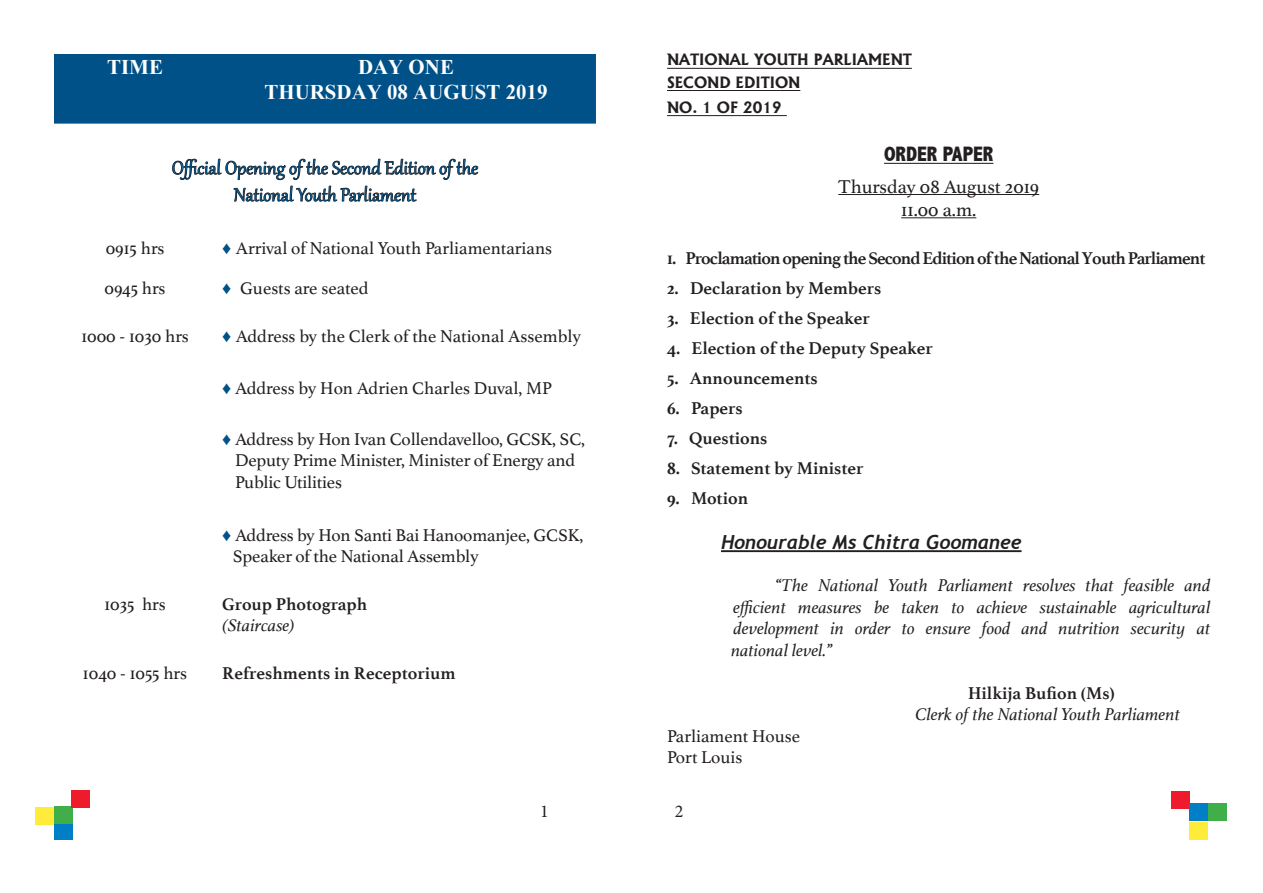
<style>
.page{position:relative;width:1263px;height:893px;background:#fff}
.page>*{position:absolute;margin:0;border:0;box-sizing:border-box;transform-origin:0 0}
.t1{font:22.35px/26.8px "Gabriola";color:#005188;text-align:center}
.t2{font:700 20.85px "Times New Roman";color:#fff}
.t3{font:800 condensed 20.85px "Abadi";color:#231f20}
.t4{font:19.35px "Athelas";color:#231f20}
.t5{font:italic 700 19.35px "Trebuchet";color:#231f20}
.t6{font:18px/21.5px "Athelas";letter-spacing:-.01em;color:#231f20}
.t7{font:italic 18px/21.6px "Athelas";color:#231f20;text-align:justify}
.t8{font:700 18px "Athelas";color:#231f20}
.t9{font:700 18px "Athelas";letter-spacing:-.05em;color:#231f20}
.t10{font:18px "Minion Pro";color:#231f20}
.t11{font:700 15px "Albertus";color:#231f20}
.s1{font-family:"Times New Roman";color:#005188}
</style>
<div class="page">
<div style="left:54px;top:54px;width:542px;height:70px;background:#005188"></div>
<svg style="left:172px;top:158px;width:307px;height:44px"></svg>
<div style="left:54px;top:823px;width:18px;height:17px;background:#007fc6"></div>
<hr style="left:667px;top:68px;width:245px;height:1px;background:#231f20">
<hr style="left:667px;top:90px;width:133px;height:1px;background:#231f20">
<hr style="left:667px;top:115px;width:120px;height:1px;background:#231f20">
<hr style="left:884px;top:163px;width:109px;height:1px;background:#231f20">
<hr style="left:838px;top:194px;width:201px;height:1px;background:#231f20">
<hr style="left:901px;top:217px;width:75px;height:1px;background:#231f20">
<hr style="left:721px;top:550px;width:300px;height:2px;background:#231f20">
<div style="left:36px;top:807px;width:18px;height:17px;background:#ffec3a"></div>
<div style="left:54px;top:807px;width:18px;height:17px;background:#40ae49"></div>
<div style="left:71px;top:790px;width:19px;height:17px;background:#ee1b2c"></div>
<div style="left:1171px;top:791px;width:18px;height:17px;background:#ee1b2c"></div>
<div style="left:1189px;top:822px;width:19px;height:17px;background:#ffec3a"></div>
<div style="left:1208px;top:804px;width:18px;height:17px;background:#40ae49"></div>
<div style="left:1189px;top:804px;width:19px;height:17px;background:#007fc6"></div>
<p class="t2" style="left:107px;top:55px;width:57px">TIME</p>
<p class="t2" style="left:358px;top:55px;width:97px">DAY ONE</p>
<p class="t2" style="left:265px;top:80px;width:284px">THURSDAY 08 AUGUST 2019</p>
<p class="t1" style="left:172px;top:153px;width:308px">Official Opening of the Second Edition of the<br>National Youth Parliament</p>
<p class="t6" style="left:106px;top:237px;width:60px">0915 hrs</p>
<p class="t6" style="left:222px;top:237px;width:331px"><span class="s1">♦</span> Arrival of National Youth Parliamentarians</p>
<p class="t6" style="left:105px;top:277px;width:62px">0945 hrs</p>
<p class="t6" style="left:222px;top:277px;width:148px"><span class="s1">♦</span> Guests are seated</p>
<p class="t6" style="left:81px;top:325px;width:109px">1000 - 1030 hrs</p>
<p class="t6" style="left:222px;top:325px;width:361px"><span class="s1">♦</span> Address by the Clerk of the National Assembly</p>
<p class="t6" style="left:222px;top:376px;width:332px"><span class="s1">♦</span> Address by Hon Adrien Charles Duval, MP</p>
<p class="t6" style="left:235px;top:427px;width:352px;text-indent:-13px"><span class="s1">♦</span> Address by Hon Ivan Collendavelloo, GCSK, SC,<br>Deputy Prime Minister, Minister of Energy and<br>Public Utilities</p>
<p class="t6" style="left:222px;top:524px;width:363px"><span class="s1">♦</span> Address by Hon Santi Bai Hanoomanjee, GCSK,</p>
<p class="t6" style="left:233px;top:545px;width:247px">Speaker of the National Assembly</p>
<p class="t6" style="left:104px;top:593px;width:63px">1035 hrs</p>
<p class="t8" style="left:222px;top:589px;width:147px">Group Photograph</p>
<p class="t7" style="left:222px;top:614px;width:74px">(Staircase)</p>
<p class="t6" style="left:83px;top:662px;width:106px">1040 - 1055 hrs</p>
<p class="t8" style="left:222px;top:658px;width:235px">Refreshments in Receptorium</p>
<p class="t11" style="left:667px;top:51px;width:246px">NATIONAL YOUTH PARLIAMENT</p>
<p class="t11" style="left:667px;top:73px;width:135px">SECOND EDITION</p>
<p class="t11" style="left:667px;top:98px;width:116px">NO. 1 OF 2019</p>
<p class="t3" style="left:884px;top:142px;width:111px">ORDER PAPER</p>
<p class="t4" style="left:838px;top:171px;width:202px">Thursday 08 August 2019</p>
<p class="t4" style="left:901px;top:195px;width:77px">11.00 a.m.</p>
<p class="t9" style="left:667px;top:243px;width:540px">1. Proclamation opening the Second Edition of the National Youth Parliament</p>
<p class="t8" style="left:667px;top:273px;width:216px">2. Declaration by Members</p>
<p class="t8" style="left:667px;top:303px;width:204px">3. Election of the Speaker</p>
<p class="t8" style="left:667px;top:333px;width:267px">4. Election of the Deputy Speaker</p>
<p class="t8" style="left:667px;top:363px;width:152px">5. Announcements</p>
<p class="t8" style="left:667px;top:393px;width:77px">6. Papers</p>
<p class="t8" style="left:667px;top:423px;width:102px">7. Questions</p>
<p class="t8" style="left:667px;top:453px;width:198px">8. Statement by Minister</p>
<p class="t8" style="left:667px;top:483px;width:83px">9. Motion</p>
<p class="t5" style="left:721px;top:530px;width:302px">Honourable Ms Chitra Goomanee</p>
<p class="t7" style="left:731px;top:574px;width:481px;text-indent:44px">‘‘The National Youth Parliament resolves that feasible and efficient measures be taken to achieve sustainable agricultural development in order to ensure food and nutrition security at national level.’’</p>
<p class="t8" style="left:968px;top:678px;width:148px">Hilkija Bufion (Ms)</p>
<p class="t7" style="left:915px;top:703px;width:266px">Clerk of the National Youth Parliament</p>
<p class="t6" style="left:667px;top:725px;width:135px">Parliament House</p>
<p class="t6" style="left:667px;top:746px;width:77px">Port Louis</p>
<p class="t10" style="left:540px;top:799px;width:10px">1</p>
<p class="t10" style="left:675px;top:799px;width:10px">2</p>
</div>
